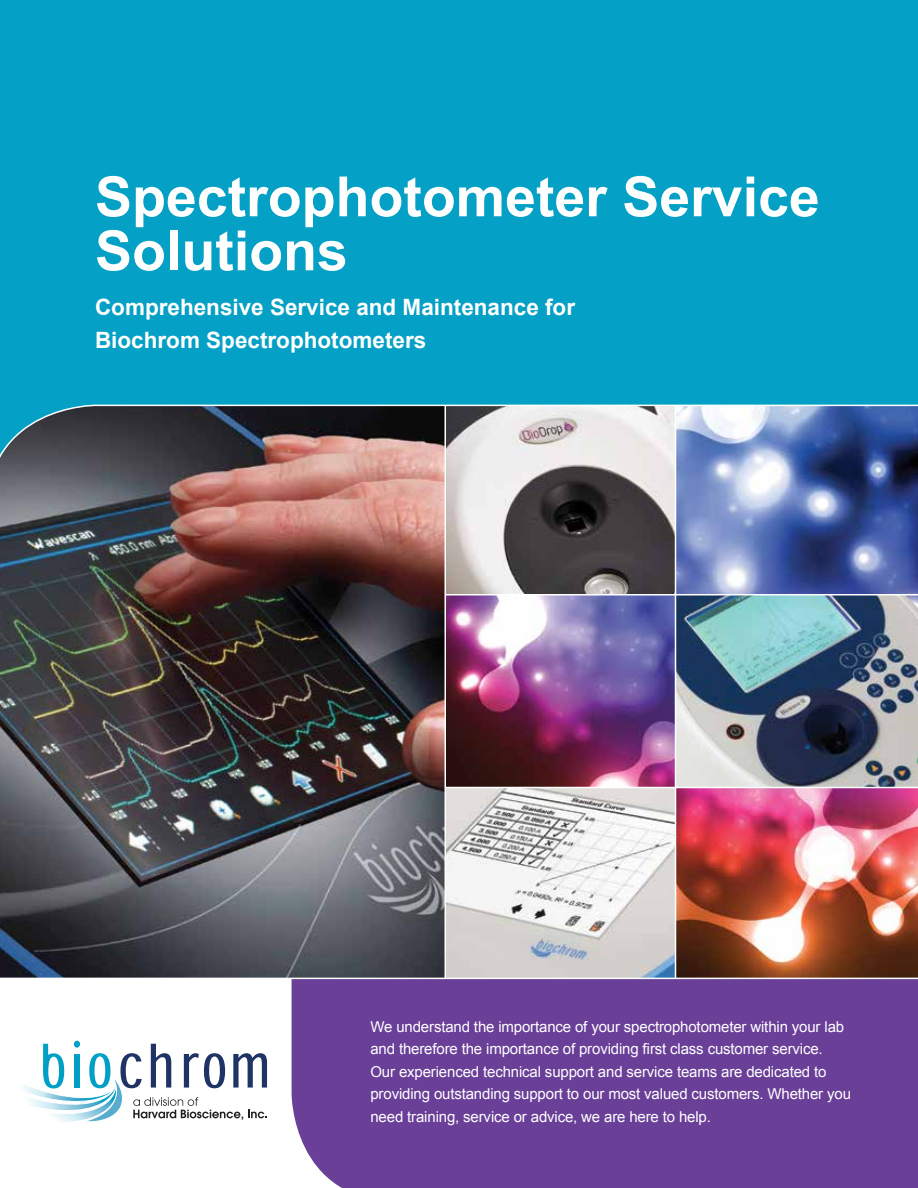
<style>
.page{position:relative;width:918px;height:1188px;background:#fff}
.page>*{position:absolute;margin:0;border:0;box-sizing:border-box;transform-origin:0 0}
.t1{font:700 55.5px/54px "Arial";color:#fff}
.t2{font:700 22.5px/33px "Arial";color:#fff}
.t3{font:15px/22.5px "Arial";letter-spacing:-.01em;color:#fff}
</style>
<div class="page">
<img style="left:446px;top:515px;width:472px;height:463px">
<img style="left:446px;top:515px;width:229px;height:79px">
<img style="left:0;top:515px;width:445px;height:463px">
<div style="left:74px;top:1041px;width:6px;height:7px;background:#00a0c6;border-radius:50%"></div>
<svg style="left:23px;top:1044px;width:244px;height:78px"></svg>
<img style="left:676px;top:596px;width:242px;height:191px">
<img style="left:446px;top:788px;width:229px;height:190px">
<hr style="left:675px;top:405px;width:1px;height:581px;background:#fff">
<div style="left:292px;top:979px;width:626px;height:209px;background:#6a3f98"></div>
<hr style="left:445px;top:594px;width:473px;height:2px;background:#fff">
<hr style="left:445px;top:787px;width:473px;height:1px;background:#fff">
<svg style="left:0;top:0;width:918px;height:515px;background:#1f99b9"></svg>
<hr style="left:95px;top:405px;width:823px;height:1px;background:#fff">
<h1 class="t1" style="left:95px;top:171px;width:726px">Spectrophotometer Service<br>Solutions</h1>
<h2 class="t2" style="left:95px;top:292px;width:482px">Comprehensive Service and Maintenance for<br>Biochrom Spectrophotometers</h2>
<p class="t3" style="left:370px;top:1015px;width:482px">We understand the importance of your spectrophotometer within your lab and therefore the importance of providing first class customer service.<br>Our experienced technical support and service teams are dedicated to providing outstanding support to our most valued customers. Whether you need training, service or advice, we are here to help.</p>
</div>
